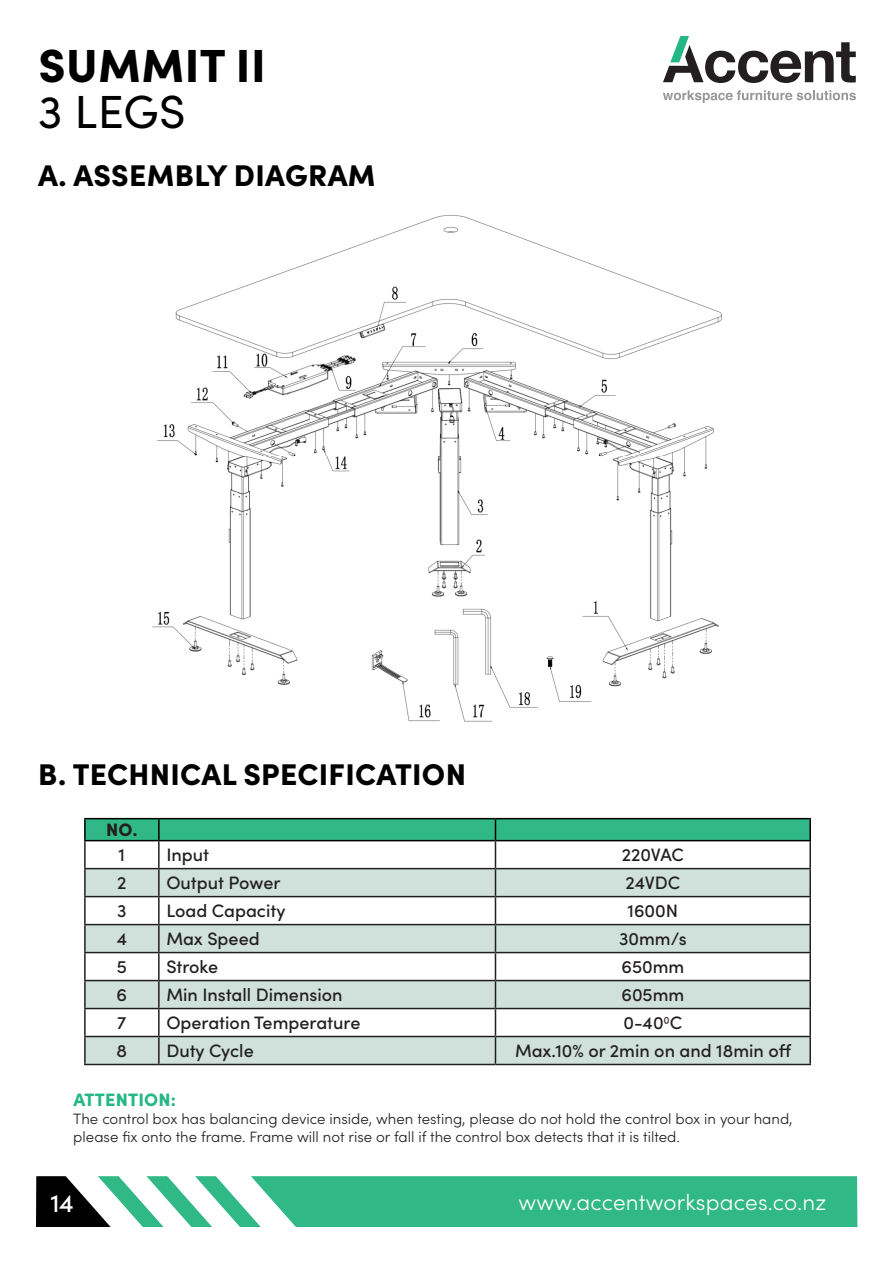
<style>
.page{position:relative;width:893px;height:1263px;background:#fff}
.page>*{position:absolute;margin:0;border:0;box-sizing:border-box;transform-origin:0 0}
.t1{font:900 46.5px "Sofia Pro";letter-spacing:.01em;color:#000}
.t2{font:46.5px "Sofia Pro";color:#000}
.t3{font:900 30px "Sofia Pro";letter-spacing:.01em;color:#000}
.t4{font:500 25.5px "Sofia Pro";color:#fff}
.t5{font:300 22.5px "Sofia Pro";letter-spacing:.01em;color:#fff}
.t6{font:500 18px "Sofia Pro";color:#231f20}
.t7{font:900 18px "Sofia Pro";letter-spacing:.01em;color:#26b787}
.t8{font:900 18px "Sofia Pro";color:#231f20}
.t9{font:300 15px/18px "Sofia Pro";color:#231f20}
.s1{font-weight:300}
</style>
<div class="page">
<svg style="left:36px;top:1176px;width:821px;height:51px;background:#4cb790"></svg>
<svg style="left:663px;top:36px;width:193px;height:47px"></svg>
<svg style="left:663px;top:90px;width:193px;height:13px"></svg>
<img style="left:152px;top:215px;width:570px;height:507px">
<hr style="left:84px;top:841px;width:2px;height:27px;background:#231f20">
<hr style="left:809px;top:841px;width:2px;height:27px;background:#231f20">
<hr style="left:84px;top:868px;width:75px;height:1px;background:#231f20">
<hr style="left:84px;top:869px;width:2px;height:27px;background:#231f20">
<hr style="left:495px;top:868px;width:316px;height:1px;background:#231f20">
<hr style="left:809px;top:869px;width:2px;height:27px;background:#231f20">
<hr style="left:84px;top:896px;width:75px;height:1px;background:#231f20">
<hr style="left:84px;top:897px;width:2px;height:27px;background:#231f20">
<hr style="left:495px;top:896px;width:316px;height:1px;background:#231f20">
<hr style="left:809px;top:897px;width:2px;height:27px;background:#231f20">
<hr style="left:84px;top:953px;width:2px;height:27px;background:#231f20">
<hr style="left:809px;top:953px;width:2px;height:27px;background:#231f20">
<hr style="left:84px;top:1009px;width:2px;height:27px;background:#231f20">
<hr style="left:809px;top:1009px;width:2px;height:27px;background:#231f20">
<hr style="left:84px;top:818px;width:75px;height:1px;background:#000">
<hr style="left:84px;top:819px;width:2px;height:21px;background:#000">
<hr style="left:159px;top:818px;width:336px;height:1px;background:#000">
<hr style="left:84px;top:840px;width:75px;height:1px;background:#000">
<hr style="left:495px;top:818px;width:316px;height:1px;background:#000">
<hr style="left:809px;top:819px;width:2px;height:21px;background:#000">
<hr style="left:495px;top:840px;width:316px;height:1px;background:#000">
<hr style="left:84px;top:924px;width:75px;height:1px;background:#231f20">
<hr style="left:84px;top:925px;width:2px;height:27px;background:#231f20">
<hr style="left:84px;top:952px;width:75px;height:1px;background:#231f20">
<hr style="left:495px;top:924px;width:316px;height:1px;background:#231f20">
<hr style="left:809px;top:925px;width:2px;height:27px;background:#231f20">
<hr style="left:495px;top:952px;width:316px;height:1px;background:#231f20">
<hr style="left:84px;top:980px;width:75px;height:1px;background:#231f20">
<hr style="left:84px;top:981px;width:2px;height:27px;background:#231f20">
<hr style="left:84px;top:1008px;width:75px;height:1px;background:#231f20">
<hr style="left:495px;top:980px;width:316px;height:1px;background:#231f20">
<hr style="left:809px;top:981px;width:2px;height:27px;background:#231f20">
<hr style="left:495px;top:1008px;width:316px;height:1px;background:#231f20">
<hr style="left:495px;top:1036px;width:316px;height:1px;background:#231f20">
<hr style="left:809px;top:1037px;width:2px;height:27px;background:#231f20">
<hr style="left:495px;top:1064px;width:316px;height:1px;background:#231f20">
<svg style="left:85px;top:819px;width:725px;height:245px"></svg>
<hr style="left:159px;top:1064px;width:336px;height:1px;background:#231f20">
<hr style="left:84px;top:1036px;width:75px;height:1px;background:#231f20">
<hr style="left:84px;top:1037px;width:2px;height:27px;background:#231f20">
<hr style="left:158px;top:1037px;width:2px;height:27px;background:#231f20">
<hr style="left:84px;top:1064px;width:75px;height:1px;background:#231f20">
<p class="t1" style="left:38px;top:29px;width:229px">SUMMIT II</p>
<p class="t2" style="left:38px;top:78px;width:149px">3 LEGS</p>
<p class="t3" style="left:38px;top:152px;width:339px">A. ASSEMBLY DIAGRAM</p>
<p class="t3" style="left:38px;top:751px;width:429px">B. TECHNICAL SPECIFICATION</p>
<p class="t8" style="left:106px;top:816px;width:33px">NO.</p>
<p class="t6" style="left:119px;top:841px;width:8px">1</p>
<p class="t6" style="left:166px;top:841px;width:44px">Input</p>
<p class="t6" style="left:622px;top:841px;width:64px">220VAC</p>
<p class="t6" style="left:117px;top:869px;width:11px">2</p>
<p class="t6" style="left:166px;top:869px;width:116px">Output Power</p>
<p class="t6" style="left:625px;top:869px;width:56px">24VDC</p>
<p class="t6" style="left:117px;top:897px;width:11px">3</p>
<p class="t6" style="left:166px;top:897px;width:121px">Load Capacity</p>
<p class="t6" style="left:627px;top:897px;width:52px">1600N</p>
<p class="t6" style="left:117px;top:925px;width:12px">4</p>
<p class="t6" style="left:166px;top:925px;width:95px">Max Speed</p>
<p class="t6" style="left:619px;top:925px;width:69px">30mm/s</p>
<p class="t6" style="left:117px;top:953px;width:12px">5</p>
<p class="t6" style="left:166px;top:953px;width:53px">Stroke</p>
<p class="t6" style="left:621px;top:953px;width:64px">650mm</p>
<p class="t6" style="left:117px;top:981px;width:12px">6</p>
<p class="t6" style="left:166px;top:981px;width:178px">Min Install Dimension</p>
<p class="t6" style="left:621px;top:981px;width:64px">605mm</p>
<p class="t6" style="left:117px;top:1009px;width:11px">7</p>
<p class="t6" style="left:166px;top:1009px;width:196px">Operation Temperature</p>
<p class="t6" style="left:623px;top:1009px;width:60px">0-40<span class="s1">0</span>C</p>
<p class="t6" style="left:117px;top:1037px;width:12px">8</p>
<p class="t6" style="left:166px;top:1037px;width:89px">Duty Cycle</p>
<p class="t6" style="left:515px;top:1037px;width:278px">Max.10% or 2min on and 18min off</p>
<p class="t7" style="left:73px;top:1085px;width:104px">ATTENTION:</p>
<p class="t9" style="left:73px;top:1109px;width:721px">The control box has balancing device inside, when testing, please do not hold the control box in your hand, please fix onto the frame. Frame will not rise or fall if the control box detects that it is tilted.</p>
<h3 class="t4" style="left:51px;top:1184px;width:25px">14</h3>
<h3 class="t5" style="left:519px;top:1185px;width:309px">www.accentworkspaces.co.nz</h3>
</div>
